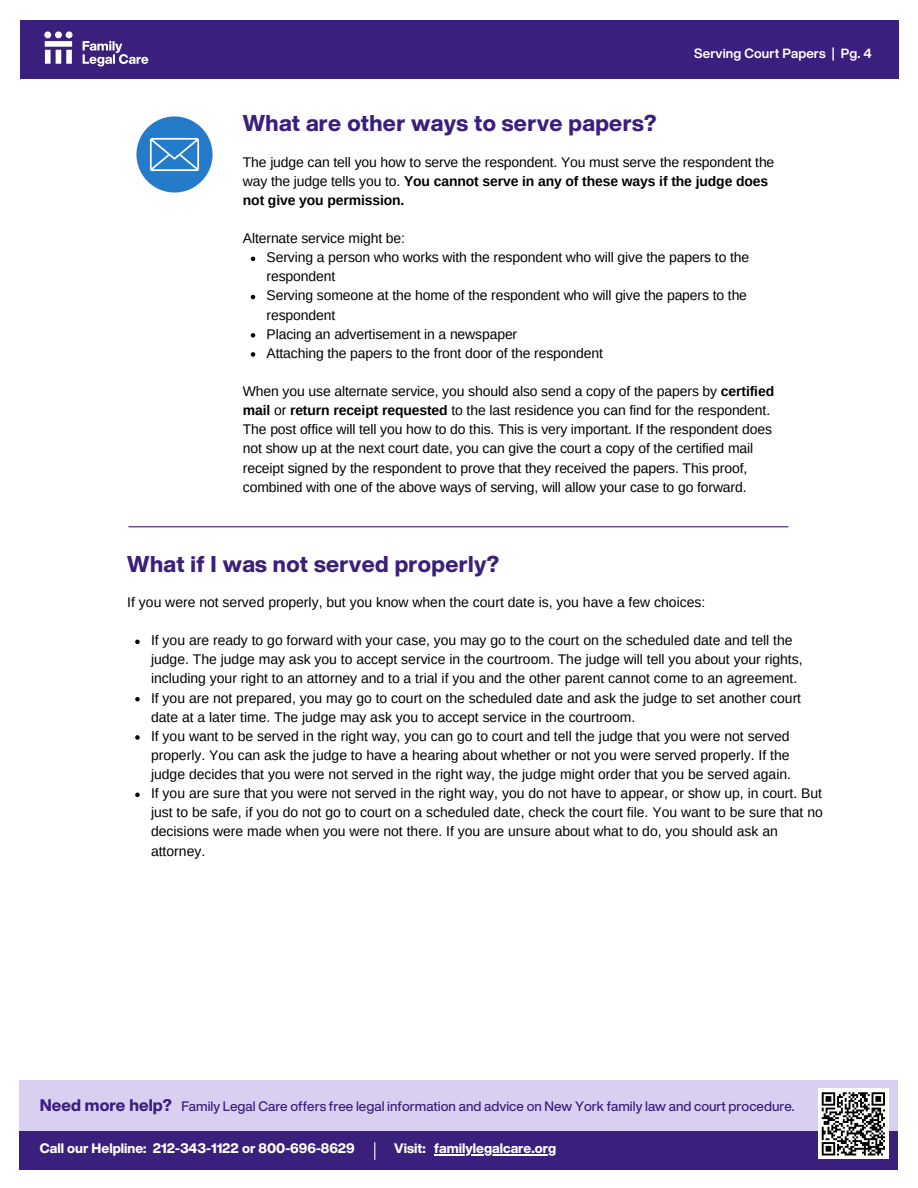
<style>
.page{position:relative;width:918px;height:1188px;background:#fff}
.page>*{position:absolute;margin:0;border:0;box-sizing:border-box;transform-origin:0 0}
.t1{font:800 22.5px "Helvetica Now Display";letter-spacing:.015em;color:#3a1f7c}
.t2{font:13.95px/19.2px "Arimo";color:#000}
.t3{font:500 13.5px "Helvetica Now Display";color:#3a1f7c}
.t4{font:800 13.5px "Helvetica Now Display";color:#fff}
.t5{font:700 13.2px "Helvetica Now Display";letter-spacing:.01em;color:#fff}
.s1{font-weight:700}
.s2{font-weight:800;font-size:16.5px}
</style>
<div class="page">
<div style="left:20px;top:20px;width:878px;height:58px;background:#3a1f7c"></div>
<svg style="left:44px;top:31px;width:104px;height:36px"></svg>
<hr style="left:129px;top:526px;width:659px;height:1px;background:#3a1f7c">
<div style="left:19px;top:1080px;width:879px;height:89px;background:#d9cff1"></div>
<div style="left:19px;top:1131px;width:879px;height:38px;background:#3a1f7c"></div>
<svg style="left:374px;top:1143px;width:1px;height:16px"></svg>
<div style="left:818px;top:1088px;width:71px;height:71px;background:#fff"></div>
<svg style="left:821px;top:1092px;width:64px;height:64px"></svg>
<hr style="left:434px;top:1154px;width:122px;height:2px;background:#fff">
<svg style="left:135px;top:640px;width:5px;height:4px"></svg>
<svg style="left:135px;top:697px;width:5px;height:4px"></svg>
<svg style="left:135px;top:735px;width:5px;height:5px"></svg>
<svg style="left:135px;top:793px;width:5px;height:4px"></svg>
<img style="left:136px;top:116px;width:77px;height:77px">
<svg style="left:251px;top:257px;width:4px;height:4px"></svg>
<svg style="left:251px;top:295px;width:4px;height:4px"></svg>
<svg style="left:251px;top:333px;width:4px;height:5px"></svg>
<svg style="left:251px;top:352px;width:4px;height:5px"></svg>
<h1 class="t1" style="left:243px;top:106px;width:415px">What are other ways to serve papers?</h1>
<p class="t5" style="left:694px;top:43px;width:179px">Serving Court Papers | Pg. 4</p>
<p class="t2" style="left:243px;top:152px;width:533px">The judge can tell you how to serve the respondent. You must serve the respondent the way the judge tells you to. <span class="s1">You cannot serve in any of these ways if the judge does not give you permission.</span></p>
<p class="t2" style="left:243px;top:229px;width:164px">Alternate service might be:</p>
<p class="t2" style="left:267px;top:248px;width:484px">Serving a person who works with the respondent who will give the papers to the respondent<br>Serving someone at the home of the respondent who will give the papers to the respondent<br>Placing an advertisement in a newspaper<br>Attaching the papers to the front door of the respondent</p>
<p class="t2" style="left:243px;top:382px;width:533px">When you use alternate service, you should also send a copy of the papers by <span class="s1">certified mail</span> or <span class="s1">return receipt requested</span> to the last residence you can find for the respondent.<br>The post office will tell you how to do this. This is very important. If the respondent does not show up at the next court date, you can give the court a copy of the certified mail receipt signed by the respondent to prove that they received the papers. This proof, combined with one of the above ways of serving, will allow your case to go forward.</p>
<h1 class="t1" style="left:127px;top:547px;width:373px">What if I was not served properly?</h1>
<p class="t2" style="left:127px;top:593px;width:580px">If you were not served properly, but you know when the court date is, you have a few choices:</p>
<p class="t2" style="left:151px;top:631px;width:673px">If you are ready to go forward with your case, you may go to the court on the scheduled date and tell the judge. The judge may ask you to accept service in the courtroom. The judge will tell you about your rights, including your right to an attorney and to a trial if you and the other parent cannot come to an agreement.<br>If you are not prepared, you may go to court on the scheduled date and ask the judge to set another court date at a later time. The judge may ask you to accept service in the courtroom.<br>If you want to be served in the right way, you can go to court and tell the judge that you were not served properly. You can ask the judge to have a hearing about whether or not you were served properly. If the judge decides that you were not served in the right way, the judge might order that you be served again.<br>If you are sure that you were not served in the right way, you do not have to appear, or show up, in court. But just to be safe, if you do not go to court on a scheduled date, check the court file. You want to be sure that no decisions were made when you were not there. If you are unsure about what to do, you should ask an attorney.</p>
<p class="t3" style="left:40px;top:1096px;width:756px"><span class="s2">Need more help?</span> Family Legal Care offers free legal information and advice on New York family law and court procedure.</p>
<p class="t4" style="left:394px;top:1138px;width:33px">Visit:</p>
<p class="t4" style="left:40px;top:1138px;width:317px">Call our Helpline: 212-343-1122 or 800-696-8629</p>
<p class="t4" style="left:434px;top:1138px;width:123px">familylegalcare.org</p>
</div>
